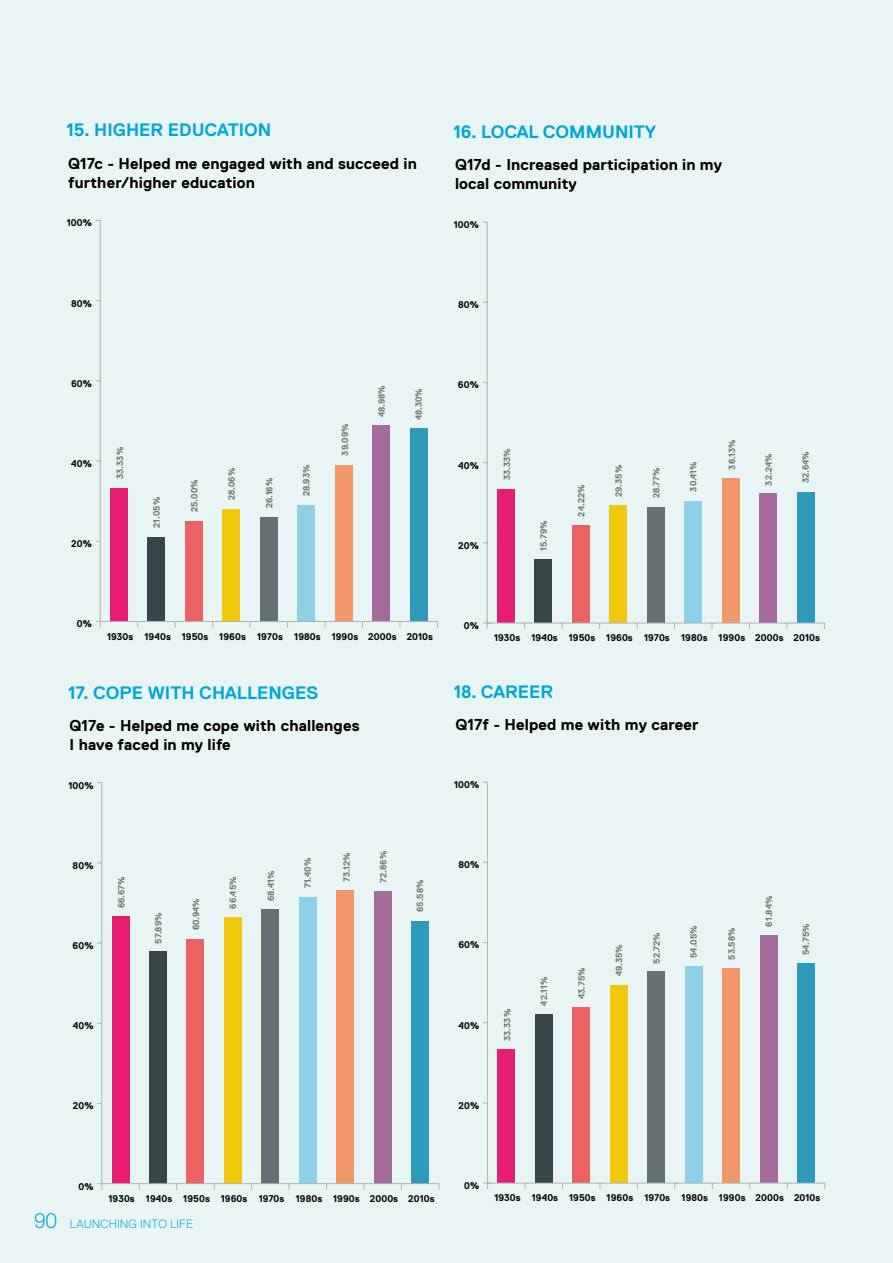
<style>
.page{position:relative;width:893px;height:1263px;background:#e9f5f4}
.page>*{position:absolute;margin:0;border:0;box-sizing:border-box;transform-origin:0 0}
.t1{font:700 18px "Replica Std";color:#00a8d7}
.t2{font:700 15.75px/18.9px "Replica Std";letter-spacing:.01em;color:#000}
.t3{font:300 12px "Replica Std";letter-spacing:.01em;color:#00a8d7}
.t4{font:700 9.75px "Replica Std";letter-spacing:.01em;color:#000}
.t5{font:700 9px "Replica Std";letter-spacing:.01em;color:#747373}
.s1{font-size:21px}
</style>
<div class="page">
<div style="left:110px;top:488px;width:18px;height:133px;background:#e71d72"></div>
<div style="left:147px;top:537px;width:18px;height:84px;background:#364649"></div>
<div style="left:185px;top:521px;width:18px;height:100px;background:#ec6262"></div>
<div style="left:222px;top:509px;width:18px;height:112px;background:#f2c80f"></div>
<div style="left:260px;top:516px;width:18px;height:105px;background:#637076"></div>
<div style="left:297px;top:505px;width:18px;height:116px;background:#8cd1e7"></div>
<div style="left:335px;top:465px;width:18px;height:156px;background:#f39668"></div>
<div style="left:372px;top:425px;width:18px;height:196px;background:#a46c9c"></div>
<div style="left:410px;top:428px;width:18px;height:193px;background:#2e9abc"></div>
<hr style="left:100px;top:621px;width:337px;height:1px;background:#b3b2b2">
<hr style="left:100px;top:220px;width:1px;height:401px;background:#b3b2b2">
<svg style="left:96px;top:617px;width:5px;height:10px"></svg>
<div style="left:497px;top:489px;width:18px;height:134px;background:#e71d72"></div>
<div style="left:534px;top:560px;width:18px;height:63px;background:#364649"></div>
<div style="left:572px;top:526px;width:18px;height:97px;background:#ec6262"></div>
<div style="left:609px;top:505px;width:18px;height:118px;background:#f2c80f"></div>
<div style="left:647px;top:508px;width:18px;height:115px;background:#637076"></div>
<div style="left:684px;top:501px;width:18px;height:122px;background:#8cd1e7"></div>
<div style="left:722px;top:478px;width:18px;height:145px;background:#f39668"></div>
<div style="left:759px;top:494px;width:18px;height:129px;background:#a46c9c"></div>
<div style="left:797px;top:492px;width:18px;height:131px;background:#2e9abc"></div>
<hr style="left:487px;top:623px;width:337px;height:1px;background:#b3b2b2">
<hr style="left:487px;top:222px;width:1px;height:401px;background:#b3b2b2">
<svg style="left:483px;top:619px;width:8px;height:10px"></svg>
<div style="left:112px;top:916px;width:17px;height:268px;background:#e71d72"></div>
<div style="left:149px;top:951px;width:18px;height:233px;background:#364649"></div>
<div style="left:186px;top:939px;width:18px;height:245px;background:#ec6262"></div>
<div style="left:224px;top:917px;width:18px;height:267px;background:#f2c80f"></div>
<div style="left:261px;top:909px;width:18px;height:275px;background:#637076"></div>
<div style="left:299px;top:897px;width:18px;height:287px;background:#8cd1e7"></div>
<div style="left:336px;top:890px;width:18px;height:294px;background:#f39668"></div>
<div style="left:374px;top:891px;width:18px;height:293px;background:#a46c9c"></div>
<div style="left:411px;top:921px;width:18px;height:263px;background:#2e9abc"></div>
<hr style="left:102px;top:1183px;width:337px;height:1px;background:#b3b2b2">
<hr style="left:101px;top:783px;width:1px;height:401px;background:#b3b2b2">
<svg style="left:97px;top:1179px;width:9px;height:11px"></svg>
<div style="left:497px;top:1049px;width:18px;height:134px;background:#e71d72"></div>
<div style="left:535px;top:1014px;width:18px;height:169px;background:#364649"></div>
<div style="left:572px;top:1008px;width:18px;height:175px;background:#ec6262"></div>
<div style="left:610px;top:985px;width:18px;height:198px;background:#f2c80f"></div>
<div style="left:647px;top:972px;width:18px;height:211px;background:#637076"></div>
<div style="left:685px;top:966px;width:18px;height:217px;background:#8cd1e7"></div>
<div style="left:722px;top:968px;width:18px;height:215px;background:#f39668"></div>
<div style="left:760px;top:935px;width:17px;height:248px;background:#a46c9c"></div>
<div style="left:797px;top:963px;width:18px;height:220px;background:#2e9abc"></div>
<hr style="left:488px;top:1183px;width:337px;height:1px;background:#b3b2b2">
<hr style="left:487px;top:782px;width:1px;height:401px;background:#b3b2b2">
<svg style="left:483px;top:1179px;width:8px;height:10px"></svg>
<h1 class="t1" style="left:67px;top:120px;width:206px">15. HIGHER EDUCATION</h1>
<h1 class="t1" style="left:454px;top:122px;width:204px">16. LOCAL COMMUNITY</h1>
<h2 class="t2" style="left:68px;top:154px;width:350px">Q17c - Helped me engaged with and succeed in further/higher education</h2>
<h2 class="t2" style="left:455px;top:155px;width:269px">Q17d - Increased participation in my local community</h2>
<p class="t4" style="left:67px;top:218px;width:27px">100%</p>
<p class="t4" style="left:454px;top:219px;width:27px">100%</p>
<p class="t4" style="left:71px;top:298px;width:22px">80%</p>
<p class="t4" style="left:458px;top:299px;width:22px">80%</p>
<p class="t4" style="left:71px;top:378px;width:22px">60%</p>
<p class="t5" style="left:377px;top:417px;width:34px;rotate:-90deg">48.98%</p>
<p class="t5" style="left:414px;top:420px;width:34px;rotate:-90deg">48.30%</p>
<p class="t4" style="left:458px;top:380px;width:22px">60%</p>
<p class="t4" style="left:71px;top:458px;width:22px">40%</p>
<p class="t4" style="left:71px;top:538px;width:22px">20%</p>
<p class="t5" style="left:115px;top:479px;width:33px;rotate:-90deg">33.33%</p>
<p class="t5" style="left:152px;top:528px;width:33px;rotate:-90deg">21.05%</p>
<p class="t5" style="left:190px;top:512px;width:34px;rotate:-90deg">25.00%</p>
<p class="t5" style="left:227px;top:500px;width:34px;rotate:-90deg">28.06%</p>
<p class="t5" style="left:301px;top:496px;width:33px;rotate:-90deg">28.93%</p>
<p class="t5" style="left:264px;top:508px;width:32px;rotate:-90deg">26.16%</p>
<p class="t5" style="left:340px;top:456px;width:34px;rotate:-90deg">39.09%</p>
<p class="t4" style="left:458px;top:460px;width:22px">40%</p>
<p class="t4" style="left:458px;top:540px;width:22px">20%</p>
<p class="t5" style="left:727px;top:470px;width:31px;rotate:-90deg">36.13%</p>
<p class="t5" style="left:502px;top:480px;width:33px;rotate:-90deg">33.33%</p>
<p class="t5" style="left:801px;top:483px;width:34px;rotate:-90deg">32.64%</p>
<p class="t5" style="left:764px;top:486px;width:34px;rotate:-90deg">32.24%</p>
<p class="t5" style="left:614px;top:497px;width:34px;rotate:-90deg">29.35%</p>
<p class="t5" style="left:688px;top:492px;width:32px;rotate:-90deg">30.41%</p>
<p class="t5" style="left:651px;top:498px;width:32px;rotate:-90deg">28.77%</p>
<p class="t5" style="left:576px;top:516px;width:34px;rotate:-90deg">24.22%</p>
<p class="t5" style="left:539px;top:550px;width:32px;rotate:-90deg">15.79%</p>
<p class="t4" style="left:77px;top:619px;width:17px">0%</p>
<p class="t4" style="left:464px;top:620px;width:17px">0%</p>
<p class="t4" style="left:107px;top:631px;width:328px">1930s 1940s 1950s 1960s 1970s 1980s 1990s 2000s 2010s</p>
<p class="t4" style="left:494px;top:632px;width:328px">1930s 1940s 1950s 1960s 1970s 1980s 1990s 2000s 2010s</p>
<h1 class="t1" style="left:68px;top:682px;width:252px">17. COPE WITH CHALLENGES</h1>
<h1 class="t1" style="left:454px;top:682px;width:101px">18. CAREER</h1>
<h2 class="t2" style="left:70px;top:716px;width:291px">Q17e - Helped me cope with challenges<br>I have faced in my life</h2>
<h2 class="t2" style="left:455px;top:715px;width:245px">Q17f - Helped me with my career</h2>
<p class="t4" style="left:68px;top:780px;width:27px">100%</p>
<p class="t4" style="left:454px;top:779px;width:27px">100%</p>
<p class="t4" style="left:73px;top:860px;width:22px">80%</p>
<p class="t4" style="left:73px;top:940px;width:22px">60%</p>
<p class="t5" style="left:342px;top:882px;width:31px;rotate:-90deg">73.12%</p>
<p class="t5" style="left:378px;top:883px;width:33px;rotate:-90deg">72.86%</p>
<p class="t5" style="left:303px;top:888px;width:32px;rotate:-90deg">71.40%</p>
<p class="t5" style="left:266px;top:901px;width:32px;rotate:-90deg">68.41%</p>
<p class="t5" style="left:117px;top:908px;width:33px;rotate:-90deg">66.67%</p>
<p class="t5" style="left:415px;top:912px;width:34px;rotate:-90deg">65.58%</p>
<p class="t5" style="left:228px;top:909px;width:34px;rotate:-90deg">66.45%</p>
<p class="t5" style="left:191px;top:930px;width:34px;rotate:-90deg">60.94%</p>
<p class="t5" style="left:153px;top:943px;width:33px;rotate:-90deg">57.89%</p>
<p class="t4" style="left:458px;top:859px;width:22px">80%</p>
<p class="t4" style="left:454px;top:939px;width:17px">Yes</p>
<p class="t4" style="left:458px;top:940px;width:22px">60%</p>
<p class="t5" style="left:539px;top:1005px;width:30px;rotate:-90deg">42.11%</p>
<p class="t5" style="left:577px;top:999px;width:33px;rotate:-90deg">43.75%</p>
<p class="t5" style="left:614px;top:976px;width:34px;rotate:-90deg">49.35%</p>
<p class="t5" style="left:689px;top:958px;width:34px;rotate:-90deg">54.05%</p>
<p class="t5" style="left:652px;top:964px;width:33px;rotate:-90deg">52.72%</p>
<p class="t5" style="left:727px;top:960px;width:34px;rotate:-90deg">53.58%</p>
<p class="t4" style="left:732px;top:940px;width:14px">No</p>
<p class="t5" style="left:764px;top:927px;width:32px;rotate:-90deg">61.84%</p>
<p class="t5" style="left:801px;top:955px;width:33px;rotate:-90deg">54.75%</p>
<p class="t4" style="left:70px;top:1017px;width:28px">1990s</p>
<p class="t4" style="left:73px;top:1020px;width:22px">40%</p>
<p class="t4" style="left:456px;top:1019px;width:28px">1990s</p>
<p class="t4" style="left:459px;top:1020px;width:22px">40%</p>
<p class="t5" style="left:502px;top:1041px;width:33px;rotate:-90deg">33.33%</p>
<p class="t4" style="left:73px;top:1100px;width:22px">20%</p>
<p class="t4" style="left:459px;top:1100px;width:22px">20%</p>
<p class="t4" style="left:78px;top:1181px;width:17px">0%</p>
<p class="t4" style="left:464px;top:1180px;width:17px">0%</p>
<p class="t4" style="left:95px;top:1191px;width:17px">0%</p>
<p class="t4" style="left:233px;top:1191px;width:22px">20%</p>
<p class="t4" style="left:376px;top:1191px;width:22px">40%</p>
<p class="t4" style="left:523px;top:1191px;width:22px">60%</p>
<p class="t4" style="left:663px;top:1191px;width:22px">80%</p>
<p class="t4" style="left:814px;top:1191px;width:17px">0%</p>
<p class="t4" style="left:494px;top:1192px;width:328px">1930s 1940s 1950s 1960s 1970s 1980s 1990s 2000s 2010s</p>
<p class="t4" style="left:481px;top:1193px;width:17px">0%</p>
<p class="t4" style="left:620px;top:1193px;width:22px">20%</p>
<p class="t4" style="left:763px;top:1193px;width:22px">40%</p>
<p class="t4" style="left:109px;top:1193px;width:328px">1930s 1940s 1950s 1960s 1970s 1980s 1990s 2000s 2010s</p>
<p class="t3" style="left:34px;top:1217px;width:160px"><span class="s1">90</span> LAUNCHING INTO LIFE</p>
</div>
